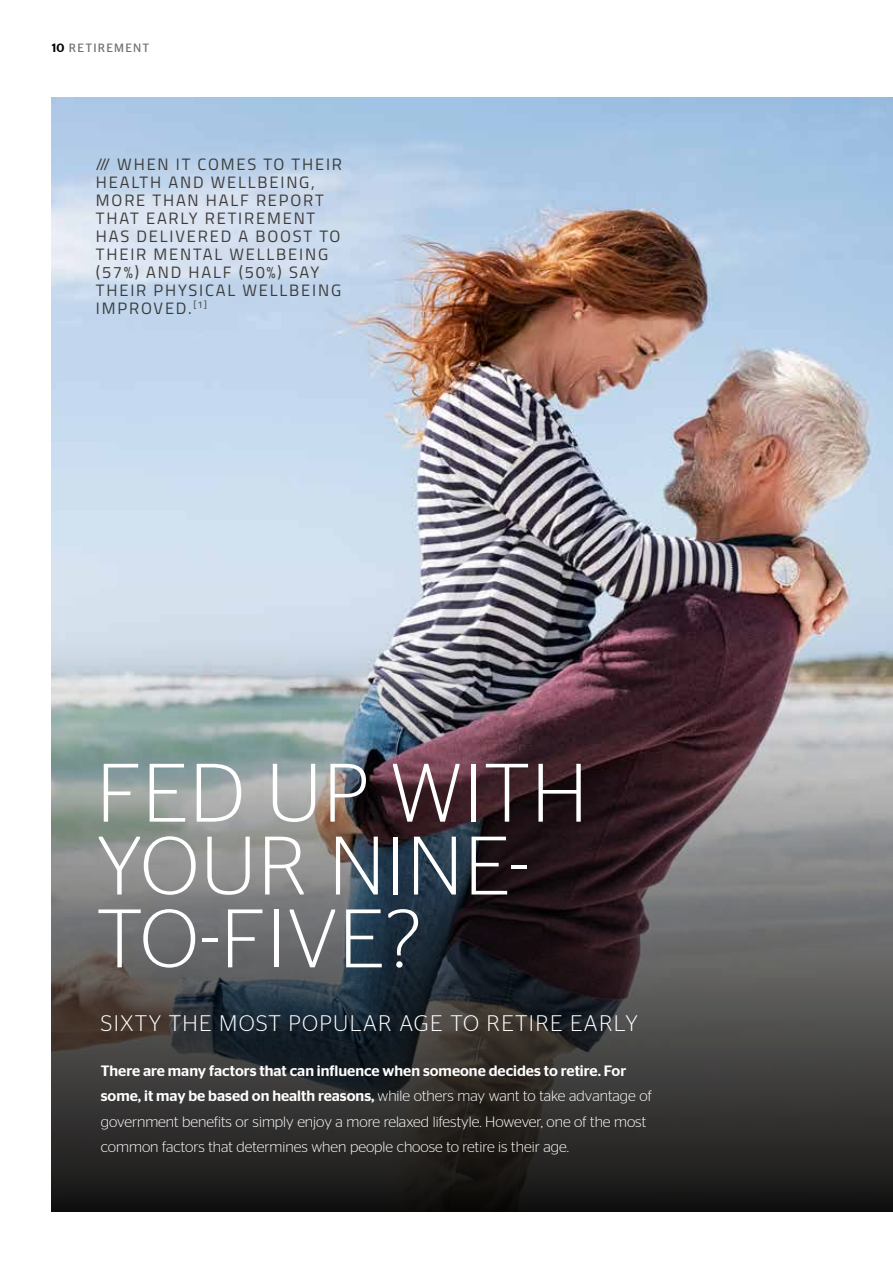
<style>
.page{position:relative;width:893px;height:1263px;background:#fff}
.page>*{position:absolute;margin:0;border:0;box-sizing:border-box;transform-origin:0 0}
.t1{font:300 82.65px/72.9px "Stag Sans";letter-spacing:.02em;color:#fff}
.t2{font:300 22.5px "Stag Sans";letter-spacing:.06em;color:#fff}
.t3{font:16.5px/18px "Titillium";letter-spacing:.11em;color:#3c3c3b}
.t4{font:300 15px/25.5px "Stag Sans";color:#fff}
.t5{font:12px "Stag Sans";letter-spacing:.1em;color:#706f6f}
.s1{font-weight:500;color:#000}
.s2{font-weight:500}
</style>
<div class="page">
<img style="left:51px;top:98px;width:842px;height:557px">
<svg style="left:52px;top:640px;width:841px;height:572px;background:#555355"></svg>
<p class="t5" style="left:52px;top:41px;width:99px"><span class="s1">10</span> RETIREMENT</p>
<p class="t3" style="left:96px;top:154px;width:248px">/// WHEN IT COMES TO THEIR<br>HEALTH AND WELLBEING,<br>MORE THAN HALF REPORT<br>THAT EARLY RETIREMENT<br>HAS DELIVERED A BOOST TO<br>THEIR MENTAL WELLBEING (57%) AND HALF (50%) SAY<br>THEIR PHYSICAL WELLBEING<br>IMPROVED.<sup>[1]</sup></p>
<h1 class="t1" style="left:97px;top:755px;width:493px">FED UP WITH<br>YOUR NINE-<br>TO-FIVE?</h1>
<h2 class="t2" style="left:101px;top:1010px;width:538px">SIXTY THE MOST POPULAR AGE TO RETIRE EARLY</h2>
<p class="t4" style="left:101px;top:1058px;width:552px"><span class="s2">There are many factors that can influence when someone decides to retire. For some, it may be based on health reasons,</span> while others may want to take advantage of government benefits or simply enjoy a more relaxed lifestyle. However, one of the most common factors that determines when people choose to retire is their age.</p>
</div>
